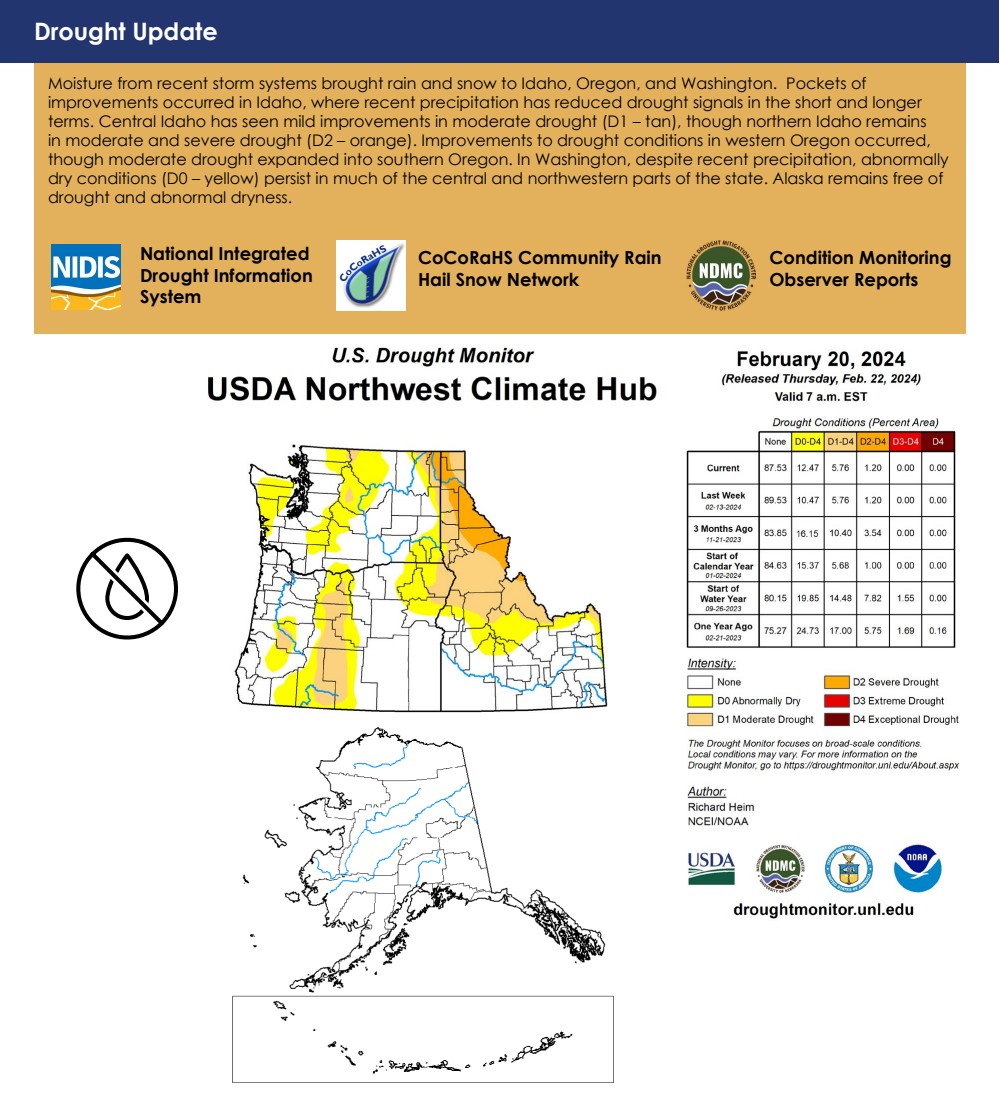
<style>
.page{position:relative;width:1000px;height:1117px;background:#fff}
.page>*{position:absolute;margin:0;border:0;box-sizing:border-box;transform-origin:0 0}
.t1{font:700 24px "Century Gothic";color:#fff}
.Sub-header{font:700 18px/21.6px "Century Gothic";color:#000}
.Body_text{font:16px/19px "Century Gothic";color:#000}
</style>
<div class="page">
<div style="left:0;top:0;width:1000px;height:63px;background:#23356e"></div>
<div style="left:34px;top:63px;width:932px;height:271px;background:#e3b15b"></div>
<img style="left:51px;top:244px;width:70px;height:66px">
<img style="left:336px;top:241px;width:70px;height:70px">
<img style="left:686px;top:240px;width:70px;height:70px">
<svg style="left:76px;top:537px;width:102px;height:103px"></svg>
<img style="left:207px;top:347px;width:752px;height:572px">
<div style="left:178px;top:720px;width:491px;height:227px;background:#fff"></div>
<img style="left:232px;top:727px;width:382px;height:356px">
<h2 class="t1" style="left:34px;top:13px;width:185px">Drought Update</h2>
<p class="Body_text" style="left:48px;top:73px;width:902px">Moisture from recent storm systems brought rain and snow to Idaho, Oregon, and Washington. Pockets of improvements occurred in Idaho, where recent precipitation has reduced drought signals in the short and longer terms. Central Idaho has seen mild improvements in moderate drought (D1 – tan), though northern Idaho remains<br>in moderate and severe drought (D2 – orange). Improvements to drought conditions in western Oregon occurred, though moderate drought expanded into southern Oregon. In Washington, despite recent precipitation, abnormally dry conditions (D0 – yellow) persist in much of the central and northwestern parts of the state. Alaska remains free of drought and abnormal dryness.</p>
<h3 class="Sub-header" style="left:140px;top:242px;width:174px">National Integrated<br>Drought Information<br>System</h3>
<h3 class="Sub-header" style="left:418px;top:246px;width:245px">CoCoRaHS Community Rain<br>Hail Snow Network</h3>
<h3 class="Sub-header" style="left:770px;top:246px;width:184px">Condition Monitoring<br>Observer Reports</h3>
</div>
